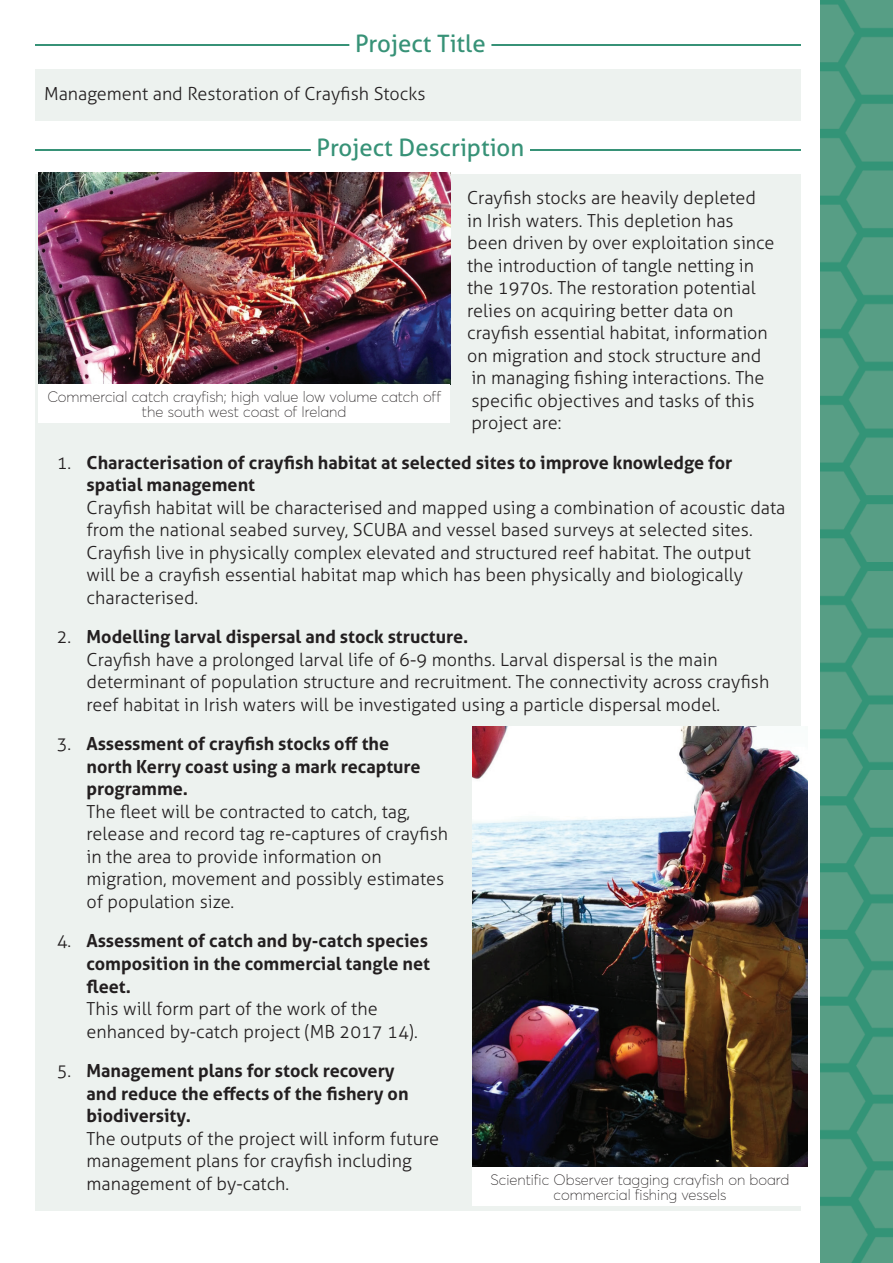
<style>
.page{position:relative;width:893px;height:1263px;background:#fff}
.page>*{position:absolute;margin:0;border:0;box-sizing:border-box;transform-origin:0 0}
.t1{font:24px "Aller";color:#379277}
.t2{font:300 18px/22.5px "Aller";color:#231f20}
.t3{font:700 18px/22.5px "Aller";color:#231f20}
.t4{font:100 15px/15px "Averta";color:#231f20;text-align:center}
.s1{font-weight:300}
.s2{font-weight:700}
</style>
<div class="page">
<img style="left:821px;top:0;width:72px;height:1263px">
<hr style="left:36px;top:44px;width:765px;height:2px;background:#379277">
<div style="left:349px;top:24px;width:142px;height:35px;background:#fff"></div>
<div style="left:36px;top:70px;width:765px;height:51px;background:#edf2ef"></div>
<hr style="left:36px;top:149px;width:765px;height:2px;background:#379277">
<div style="left:311px;top:129px;width:219px;height:34px;background:#fff"></div>
<div style="left:36px;top:174px;width:765px;height:277px;background:#edf2ef"></div>
<div style="left:36px;top:439px;width:765px;height:186px;background:#edf2ef"></div>
<div style="left:36px;top:613px;width:765px;height:119px;background:#edf2ef"></div>
<div style="left:36px;top:720px;width:765px;height:209px;background:#edf2ef"></div>
<div style="left:36px;top:917px;width:765px;height:142px;background:#edf2ef"></div>
<div style="left:36px;top:1047px;width:765px;height:164px;background:#edf2ef"></div>
<img style="left:38px;top:172px;width:412px;height:212px">
<img style="left:472px;top:726px;width:336px;height:441px">
<div style="left:38px;top:384px;width:412px;height:39px;background:#fff"></div>
<div style="left:472px;top:1167px;width:336px;height:39px;background:#fff"></div>
<h1 class="t1" style="left:355px;top:29px;width:132px">Project Title</h1>
<p class="t2" style="left:44px;top:82px;width:383px">Management and Restoration of Crayfish Stocks</p>
<h1 class="t1" style="left:316px;top:133px;width:209px">Project Description</h1>
<p class="t2" style="left:467px;top:187px;width:309px">Crayfish stocks are heavily depleted in Irish waters. This depletion has been driven by over exploitation since the introduction of tangle netting in the 1970s. The restoration potential relies on acquiring better data on crayfish essential habitat, information on migration and stock structure and in managing fishing interactions. The specific objectives and tasks of this project are:</p>
<p class="t3" style="left:87px;top:451px;width:647px;text-indent:-30px"><span class="s1">1.</span> Characterisation of crayfish habitat at selected sites to improve knowledge for spatial management</p>
<p class="t2" style="left:87px;top:496px;width:700px">Crayfish habitat will be characterised and mapped using a combination of acoustic data from the national seabed survey, SCUBA and vessel based surveys at selected sites.<br>Crayfish live in physically complex elevated and structured reef habitat. The output<br>will be a crayfish essential habitat map which has been physically and biologically characterised.</p>
<p class="t2" style="left:87px;top:626px;width:684px;text-indent:-30px">2. <span class="s2">Modelling larval dispersal and stock structure.<br></span>Crayfish have a prolonged larval life of 6-9 months. Larval dispersal is the main determinant of population structure and recruitment. The connectivity across crayfish reef habitat in Irish waters will be investigated using a particle dispersal model.</p>
<p class="t3" style="left:87px;top:733px;width:336px;text-indent:-30px"><span class="s1">3.</span> Assessment of crayfish stocks off the north Kerry coast using a mark recapture programme.</p>
<p class="t2" style="left:87px;top:800px;width:363px">The fleet will be contracted to catch, tag, release and record tag re-captures of crayfish in the area to provide information on migration, movement and possibly estimates of population size.</p>
<p class="t3" style="left:87px;top:930px;width:345px;text-align:justify;text-indent:-30px"><span class="s1">4.</span> Assessment of catch and by-catch species composition in the commercial tangle net fleet.</p>
<p class="t2" style="left:87px;top:997px;width:333px">This will form part of the work of the enhanced by-catch project (MB 2017 14).</p>
<p class="t3" style="left:87px;top:1059px;width:324px;text-indent:-30px"><span class="s1">5.</span> Management plans for stock recovery and reduce the effects of the fishery on biodiversity.</p>
<p class="t2" style="left:87px;top:1127px;width:354px">The outputs of the project will inform future management plans for crayfish including management of by-catch.</p>
<p class="t4" style="left:47px;top:389px;width:395px">Commercial catch crayfish; high value low volume catch off the south west coast of Ireland</p>
<p class="t4" style="left:490px;top:1172px;width:300px">Scientific Observer tagging crayfish on board commercial fishing vessels</p>
</div>
